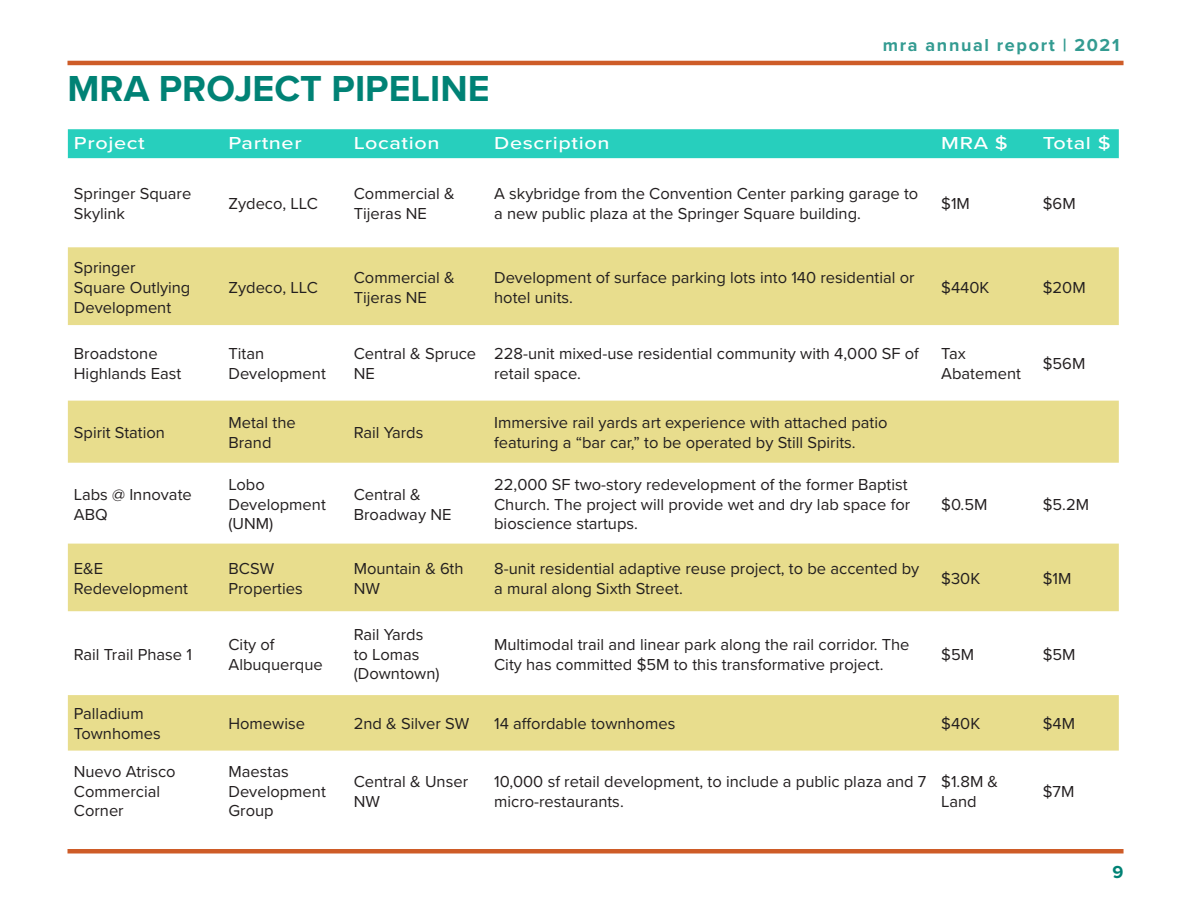
<style>
.page{position:relative;width:1188px;height:918px;background:#fff}
.page>*{position:absolute;margin:0;border:0;box-sizing:border-box;transform-origin:0 0}
.t1{font:700 37.5px "Proxima Nova";color:#008275}
.t2{font:500 18px "Proxima Nova";letter-spacing:.03em;color:#fff;scale:1.2 1}
.t3{font:700 18px "Proxima Nova";letter-spacing:.09em;color:#339b91}
.t4{font:700 18px "Proxima Nova";color:#008275}
.t5{font:16.5px/19.8px "Proxima Nova";color:#231f20}
</style>
<div class="page">
<hr style="left:68px;top:61px;width:1056px;height:4px;background:#ce5c28">
<div style="left:68px;top:849px;width:1056px;height:5px;background:#ce5c28"></div>
<div style="left:68px;top:129px;width:1051px;height:29px;background:#27cfbd"></div>
<svg style="left:68px;top:158px;width:1051px;height:1px"></svg>
<svg style="left:68px;top:247px;width:1051px;height:504px;fill:#e8dd8d"></svg>
<p class="t3" style="left:883px;top:32px;width:238px">mra annual report | 2021</p>
<p class="t1" style="left:68px;top:60px;width:424px">MRA PROJECT PIPELINE</p>
<p class="t2" style="left:74px;top:130px;width:61px">Project</p>
<p class="t2" style="left:228px;top:130px;width:63px">Partner</p>
<p class="t2" style="left:354px;top:130px;width:73px">Location</p>
<p class="t2" style="left:494px;top:130px;width:98px">Description</p>
<p class="t2" style="left:941px;top:130px;width:57px">MRA $</p>
<p class="t2" style="left:1043px;top:130px;width:58px">Total $</p>
<p class="t5" style="left:74px;top:183px;width:119px">Springer Square<br>Skylink</p>
<p class="t5" style="left:228px;top:193px;width:91px">Zydeco, LLC</p>
<p class="t5" style="left:354px;top:183px;width:103px">Commercial &amp;</p>
<p class="t5" style="left:354px;top:203px;width:75px">Tijeras NE</p>
<p class="t5" style="left:494px;top:183px;width:426px">A skybridge from the Convention Center parking garage to a new public plaza at the Springer Square building.</p>
<p class="t5" style="left:941px;top:193px;width:30px">$1M</p>
<p class="t5" style="left:1043px;top:193px;width:34px">$6M</p>
<p class="t5" style="left:74px;top:257px;width:118px">Springer<br>Square Outlying<br>Development</p>
<p class="t5" style="left:74px;top:343px;width:85px">Broadstone</p>
<p class="t5" style="left:74px;top:363px;width:109px">Highlands East</p>
<p class="t5" style="left:228px;top:277px;width:91px">Zydeco, LLC</p>
<p class="t5" style="left:354px;top:267px;width:103px">Commercial &amp;<br>Tijeras NE</p>
<p class="t5" style="left:494px;top:267px;width:422px">Development of surface parking lots into 140 residential or hotel units.</p>
<p class="t5" style="left:941px;top:277px;width:50px">$440K</p>
<p class="t5" style="left:1043px;top:277px;width:44px">$20M</p>
<p class="t5" style="left:228px;top:343px;width:99px">Titan<br>Development</p>
<p class="t5" style="left:354px;top:343px;width:124px">Central &amp; Spruce<br>NE</p>
<p class="t5" style="left:494px;top:343px;width:426px">228-unit mixed-use residential community with 4,000 SF of retail space.</p>
<p class="t5" style="left:941px;top:343px;width:26px">Tax</p>
<p class="t5" style="left:941px;top:363px;width:81px">Abatement</p>
<p class="t5" style="left:1043px;top:353px;width:44px">$56M</p>
<p class="t5" style="left:74px;top:422px;width:93px">Spirit Station</p>
<p class="t5" style="left:228px;top:412px;width:69px">Metal the<br>Brand</p>
<p class="t5" style="left:354px;top:422px;width:71px">Rail Yards</p>
<p class="t5" style="left:494px;top:412px;width:395px">Immersive rail yards art experience with attached patio featuring a “bar car,” to be operated by Still Spirits.</p>
<p class="t5" style="left:74px;top:484px;width:119px">Labs @ Innovate<br>ABQ</p>
<p class="t5" style="left:228px;top:474px;width:99px">Lobo<br>Development (UNM)</p>
<p class="t5" style="left:354px;top:484px;width:99px">Central &amp;<br>Broadway NE</p>
<p class="t5" style="left:494px;top:474px;width:418px">22,000 SF two-story redevelopment of the former Baptist<br>Church. The project will provide wet and dry lab space for bioscience startups.</p>
<p class="t5" style="left:941px;top:494px;width:48px">$0.5M</p>
<p class="t5" style="left:1043px;top:494px;width:48px">$5.2M</p>
<p class="t5" style="left:74px;top:558px;width:116px">E&amp;E<br>Redevelopment</p>
<p class="t5" style="left:228px;top:558px;width:76px">BCSW<br>Properties</p>
<p class="t5" style="left:354px;top:558px;width:111px">Mountain &amp; 6th<br>NW</p>
<p class="t5" style="left:494px;top:558px;width:427px">8-unit residential adaptive reuse project, to be accented by a mural along Sixth Street.</p>
<p class="t5" style="left:941px;top:568px;width:40px">$30K</p>
<p class="t5" style="left:1043px;top:568px;width:30px">$1M</p>
<p class="t5" style="left:74px;top:644px;width:120px">Rail Trail Phase 1</p>
<p class="t5" style="left:228px;top:634px;width:96px">City of<br>Albuquerque</p>
<p class="t5" style="left:354px;top:624px;width:87px">Rail Yards to Lomas (Downtown)</p>
<p class="t5" style="left:494px;top:634px;width:417px">Multimodal trail and linear park along the rail corridor. The<br>City has committed $5M to this transformative project.</p>
<p class="t5" style="left:941px;top:644px;width:34px">$5M</p>
<p class="t5" style="left:1043px;top:644px;width:34px">$5M</p>
<p class="t5" style="left:74px;top:703px;width:71px">Palladium</p>
<p class="t5" style="left:74px;top:723px;width:88px">Townhomes</p>
<p class="t5" style="left:228px;top:713px;width:78px">Homewise</p>
<p class="t5" style="left:354px;top:713px;width:117px">2nd &amp; Silver SW</p>
<p class="t5" style="left:494px;top:713px;width:183px">14 affordable townhomes</p>
<p class="t5" style="left:941px;top:713px;width:41px">$40K</p>
<p class="t5" style="left:1043px;top:713px;width:34px">$4M</p>
<p class="t5" style="left:74px;top:761px;width:103px">Nuevo Atrisco</p>
<p class="t5" style="left:74px;top:781px;width:88px">Commercial</p>
<p class="t5" style="left:74px;top:800px;width:51px">Corner</p>
<p class="t5" style="left:228px;top:761px;width:99px">Maestas<br>Development<br>Group</p>
<p class="t5" style="left:354px;top:771px;width:116px">Central &amp; Unser<br>NW</p>
<p class="t5" style="left:494px;top:771px;width:434px">10,000 sf retail development, to include a public plaza and 7 micro-restaurants.</p>
<p class="t5" style="left:941px;top:771px;width:58px">$1.8M &amp;</p>
<p class="t5" style="left:941px;top:790px;width:37px">Land</p>
<p class="t5" style="left:1043px;top:781px;width:33px">$7M</p>
<p class="t4" style="left:1113px;top:859px;width:12px">9</p>
</div>
